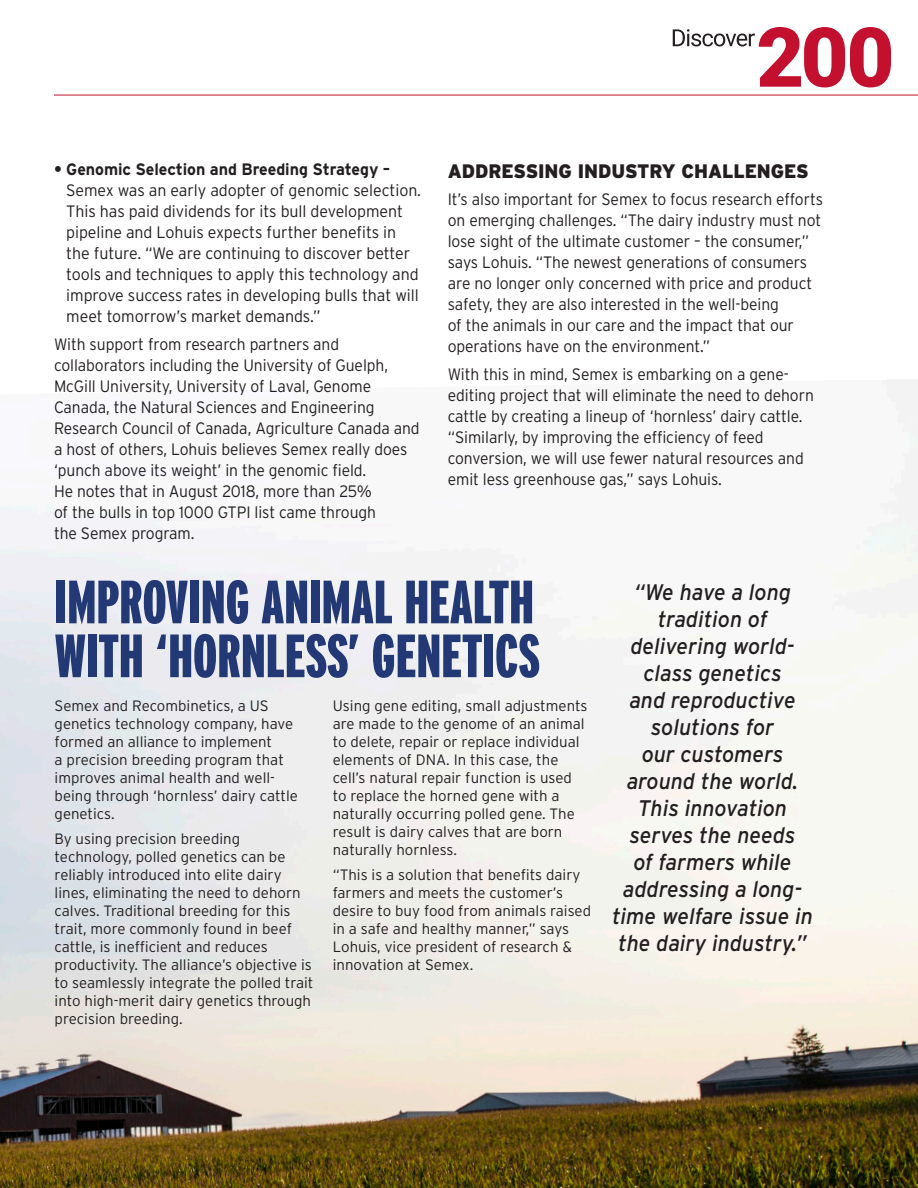
<style>
.page{position:relative;width:918px;height:1188px;background:#fff}
.page>*{position:absolute;margin:0;border:0;box-sizing:border-box;transform-origin:0 0}
.t1{font:900 extra-condensed 60.9px/53.8px "Interstate";color:#223975}
.t2{font:italic 22.5px/27px "Interstate";color:#231f20;text-align:center;scale:.95 1}
.t3{font:900 19.5px "Interstate";letter-spacing:-.005em;color:#231f20;scale:.95 1}
.t4{font:300 16.5px/21px "Interstate";letter-spacing:-.005em;color:#231f20;scale:.95 1}
.t5{font:300 16.5px/21px "Interstate";letter-spacing:-.005em;color:#231f20}
.t6{font:300 15px/18px "Interstate";color:#231f20}
.s1{font-weight:700}
</style>
<div class="page">
<img style="left:0;top:379px;width:918px;height:809px">
<svg style="left:673px;top:27px;width:218px;height:60px"></svg>
<hr style="left:54px;top:95px;width:864px;height:1px;background:#c3102f">
<p class="t5" style="left:66px;top:159px;width:356px;text-indent:-12px"><span class="s1">• Genomic Selection and Breeding Strategy – </span>Semex was an early adopter of genomic selection.<br>This has paid dividends for its bull development pipeline and Lohuis expects further benefits in the future. “We are continuing to discover better tools and techniques to apply this technology and improve success rates in developing bulls that will meet tomorrow’s market demands.”</p>
<p class="t4" style="left:54px;top:334px;width:386px">With support from research partners and collaborators including the University of Guelph, McGill University, University of Laval, Genome Canada, the Natural Sciences and Engineering Research Council of Canada, Agriculture Canada and a host of others, Lohuis believes Semex really does ‘punch above its weight’ in the genomic field.<br>He notes that in August 2018, more than 25%<br>of the bulls in top 1000 GTPI list came through<br>the Semex program.</p>
<p class="t3" style="left:448px;top:159px;width:381px">ADDRESSING INDUSTRY CHALLENGES</p>
<p class="t4" style="left:448px;top:189px;width:397px">It’s also important for Semex to focus research efforts on emerging challenges. “The dairy industry must not lose sight of the ultimate customer – the consumer,” says Lohuis. “The newest generations of consumers are no longer only concerned with price and product safety, they are also interested in the well-being<br>of the animals in our care and the impact that our operations have on the environment.”</p>
<p class="t4" style="left:448px;top:364px;width:387px">With this in mind, Semex is embarking on a gene&shy;editing project that will eliminate the need to dehorn cattle by creating a lineup of ‘hornless’ dairy cattle. “Similarly, by improving the efficiency of feed conversion, we will use fewer natural resources and emit less greenhouse gas,” says Lohuis.</p>
<p class="t1" style="left:55px;top:574px;width:487px">IMPROVING ANIMAL HEALTH<br>WITH ‘HORNLESS’ GENETICS</p>
<p class="t6" style="left:55px;top:697px;width:245px">Semex and Recombinetics, a US genetics technology company, have formed an alliance to implement<br>a precision breeding program that improves animal health and well&shy;being through ‘hornless’ dairy cattle genetics.</p>
<p class="t6" style="left:55px;top:830px;width:260px">By using precision breeding technology, polled genetics can be reliably introduced into elite dairy lines, eliminating the need to dehorn calves. Traditional breeding for this trait, more commonly found in beef cattle, is inefficient and reduces productivity. The alliance’s objective is to seamlessly integrate the polled trait into high-merit dairy genetics through precision breeding.</p>
<p class="t6" style="left:333px;top:697px;width:256px">Using gene editing, small adjustments are made to the genome of an animal to delete, repair or replace individual elements of DNA. In this case, the cell’s natural repair function is used to replace the horned gene with a naturally occurring polled gene. The result is dairy calves that are born naturally hornless.</p>
<p class="t6" style="left:333px;top:866px;width:260px">“This is a solution that benefits dairy farmers and meets the customer’s desire to buy food from animals raised in a safe and healthy manner,” says Lohuis, vice president of research &amp; innovation at Semex.</p>
<p class="t2" style="left:612px;top:578px;width:213px">“We have a long tradition of delivering world&shy;class genetics<br>and reproductive solutions for<br>our customers around the world.<br>This innovation serves the needs<br>of farmers while addressing a long&shy;time welfare issue in the dairy industry.”</p>
</div>
